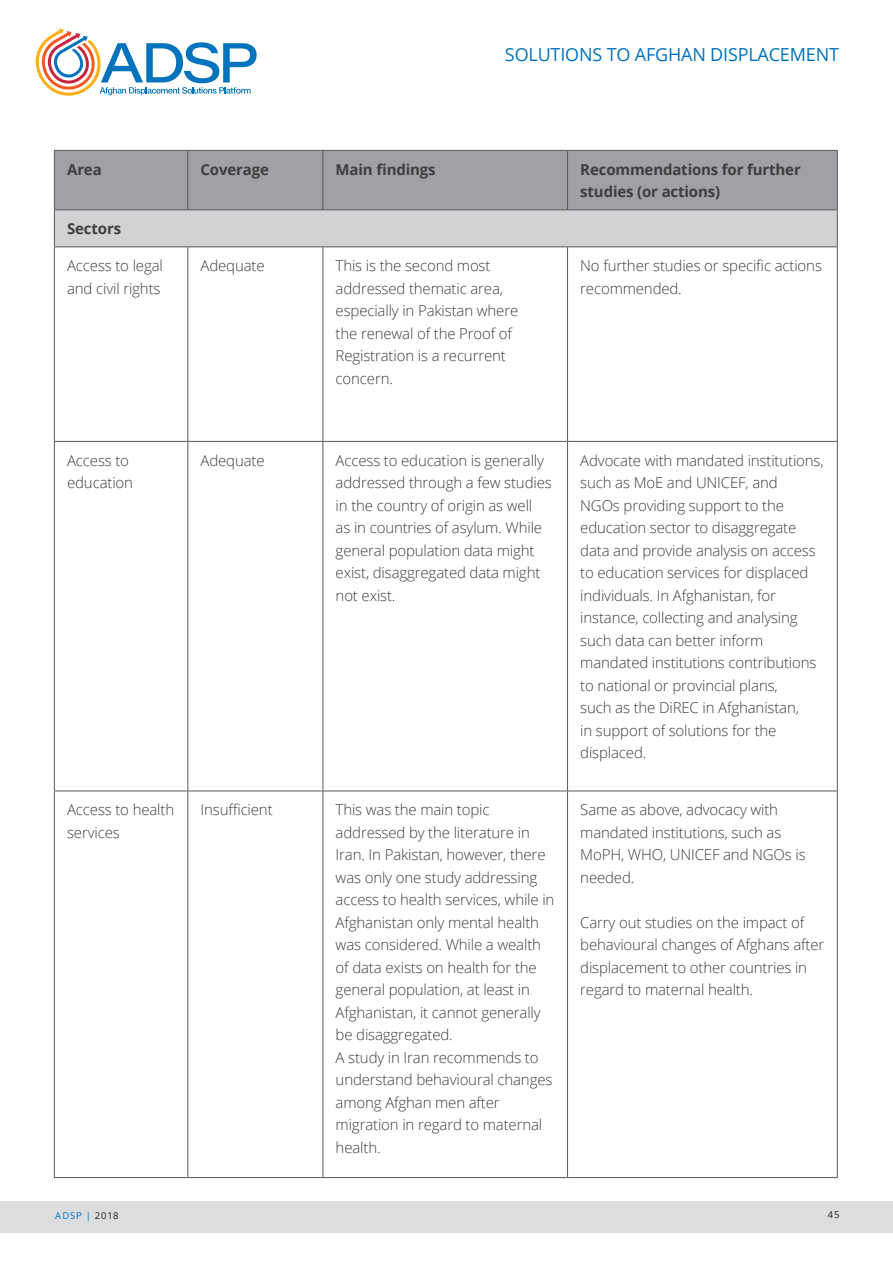
<style>
.page{position:relative;width:893px;height:1263px;background:#fff}
.page>*{position:absolute;margin:0;border:0;box-sizing:border-box;transform-origin:0 0}
.t1{font:18px "Open Sans";letter-spacing:-.01em;color:#0073bc}
.t2{font:300 15px/22.5px "Open Sans";letter-spacing:-.01em;color:#3e3e3f}
.t3{font:700 15px/22.5px "Open Sans";letter-spacing:-.01em;color:#3e3e3f}
.t4{font:9.45px "Open Sans";letter-spacing:.095em;color:#0073bc}
.t5{font:9.45px "Open Sans";color:#231f20}
.s1{color:#231f20}
</style>
<div class="page">
<div style="left:0;top:1201px;width:893px;height:31px;background:#dcdddf"></div>
<svg style="left:36px;top:29px;width:221px;height:67px"></svg>
<div style="left:55px;top:151px;width:782px;height:58px;background:#a0a1a5"></div>
<div style="left:54px;top:210px;width:783px;height:37px;background:#d1d2d4"></div>
<hr style="left:54px;top:210px;width:1px;height:36px;background:#57585a">
<hr style="left:837px;top:210px;width:1px;height:36px;background:#57585a">
<hr style="left:54px;top:246px;width:134px;height:1px;background:#57585a">
<hr style="left:54px;top:247px;width:1px;height:194px;background:#57585a">
<hr style="left:188px;top:246px;width:135px;height:1px;background:#57585a">
<hr style="left:187px;top:247px;width:1px;height:194px;background:#57585a">
<hr style="left:323px;top:246px;width:244px;height:1px;background:#57585a">
<hr style="left:322px;top:247px;width:1px;height:194px;background:#57585a">
<hr style="left:567px;top:246px;width:271px;height:1px;background:#57585a">
<hr style="left:567px;top:247px;width:1px;height:194px;background:#57585a">
<hr style="left:837px;top:247px;width:1px;height:194px;background:#57585a">
<hr style="left:54px;top:441px;width:134px;height:1px;background:#57585a">
<hr style="left:54px;top:442px;width:1px;height:348px;background:#57585a">
<hr style="left:188px;top:441px;width:135px;height:1px;background:#57585a">
<hr style="left:187px;top:442px;width:1px;height:348px;background:#57585a">
<hr style="left:323px;top:441px;width:244px;height:1px;background:#57585a">
<hr style="left:322px;top:442px;width:1px;height:348px;background:#57585a">
<hr style="left:567px;top:441px;width:271px;height:1px;background:#57585a">
<hr style="left:567px;top:442px;width:1px;height:348px;background:#57585a">
<hr style="left:837px;top:442px;width:1px;height:348px;background:#57585a">
<hr style="left:54px;top:790px;width:134px;height:1px;background:#57585a">
<hr style="left:54px;top:791px;width:1px;height:386px;background:#57585a">
<hr style="left:188px;top:790px;width:135px;height:1px;background:#57585a">
<hr style="left:187px;top:791px;width:1px;height:386px;background:#57585a">
<hr style="left:323px;top:790px;width:244px;height:1px;background:#57585a">
<hr style="left:322px;top:791px;width:1px;height:386px;background:#57585a">
<hr style="left:567px;top:790px;width:271px;height:1px;background:#57585a">
<hr style="left:567px;top:791px;width:1px;height:386px;background:#57585a">
<hr style="left:837px;top:791px;width:1px;height:386px;background:#57585a">
<hr style="left:54px;top:1177px;width:134px;height:1px;background:#57585a">
<hr style="left:188px;top:1177px;width:135px;height:1px;background:#57585a">
<hr style="left:323px;top:1177px;width:244px;height:1px;background:#57585a">
<hr style="left:567px;top:1177px;width:271px;height:1px;background:#57585a">
<hr style="left:54px;top:150px;width:134px;height:1px;background:#57585a">
<hr style="left:54px;top:151px;width:1px;height:58px;background:#57585a">
<hr style="left:188px;top:150px;width:135px;height:1px;background:#57585a">
<hr style="left:187px;top:151px;width:1px;height:58px;background:#57585a">
<hr style="left:323px;top:150px;width:244px;height:1px;background:#57585a">
<hr style="left:322px;top:151px;width:1px;height:58px;background:#57585a">
<hr style="left:567px;top:150px;width:271px;height:1px;background:#57585a">
<hr style="left:567px;top:151px;width:1px;height:58px;background:#57585a">
<hr style="left:837px;top:151px;width:1px;height:58px;background:#57585a">
<hr style="left:54px;top:209px;width:134px;height:1px;background:#57585a">
<hr style="left:188px;top:209px;width:135px;height:1px;background:#57585a">
<hr style="left:323px;top:209px;width:244px;height:1px;background:#57585a">
<hr style="left:567px;top:209px;width:271px;height:1px;background:#57585a">
<p class="t1" style="left:505px;top:42px;width:336px">SOLUTIONS TO AFGHAN DISPLACEMENT</p>
<p class="t3" style="left:67px;top:158px;width:36px">Area</p>
<p class="t3" style="left:201px;top:158px;width:70px">Coverage</p>
<p class="t3" style="left:336px;top:158px;width:101px">Main findings</p>
<p class="t3" style="left:580px;top:158px;width:222px">Recommendations for further studies (or actions)</p>
<p class="t3" style="left:67px;top:217px;width:55px">Sectors</p>
<p class="t2" style="left:67px;top:254px;width:97px">Access to legal and civil rights</p>
<p class="t2" style="left:201px;top:254px;width:66px">Adequate</p>
<p class="t2" style="left:336px;top:254px;width:184px">This is the second most addressed thematic area, especially in Pakistan where the renewal of the Proof of<br>Registration is a recurrent concern.</p>
<p class="t2" style="left:580px;top:254px;width:243px">No further studies or specific actions recommended.</p>
<p class="t2" style="left:67px;top:448px;width:67px">Access to education</p>
<p class="t2" style="left:201px;top:448px;width:66px">Adequate</p>
<p class="t2" style="left:336px;top:448px;width:218px">Access to education is generally addressed through a few studies in the country of origin as well<br>as in countries of asylum. While general population data might exist, disaggregated data might not exist.</p>
<p class="t2" style="left:580px;top:448px;width:245px">Advocate with mandated institutions, such as MoE and UNICEF, and<br>NGOs providing support to the education sector to disaggregate data and provide analysis on access to education services for displaced individuals. In Afghanistan, for instance, collecting and analysing such data can better inform mandated institutions contributions to national or provincial plans,<br>such as the DiREC in Afghanistan,<br>in support of solutions for the displaced.</p>
<p class="t2" style="left:67px;top:798px;width:109px">Access to health services</p>
<p class="t2" style="left:201px;top:798px;width:74px">Insufficient</p>
<p class="t2" style="left:336px;top:798px;width:220px">This was the main topic addressed by the literature in<br>Iran. In Pakistan, however, there was only one study addressing access to health services, while in<br>Afghanistan only mental health was considered. While a wealth of data exists on health for the general population, at least in<br>Afghanistan, it cannot generally be disaggregated.</p>
<p class="t2" style="left:336px;top:1046px;width:218px">A study in Iran recommends to understand behavioural changes among Afghan men after migration in regard to maternal health.</p>
<p class="t2" style="left:580px;top:798px;width:227px">Same as above, advocacy with mandated institutions, such as<br>MoPH, WHO, UNICEF and NGOs is needed.</p>
<p class="t2" style="left:580px;top:911px;width:246px">Carry out studies on the impact of behavioural changes of Afghans after displacement to other countries in regard to maternal health.</p>
<p class="t4" style="left:55px;top:1209px;width:65px">ADSP | <span class="s1">2018</span></p>
<p class="t5" style="left:828px;top:1208px;width:13px">45</p>
</div>
